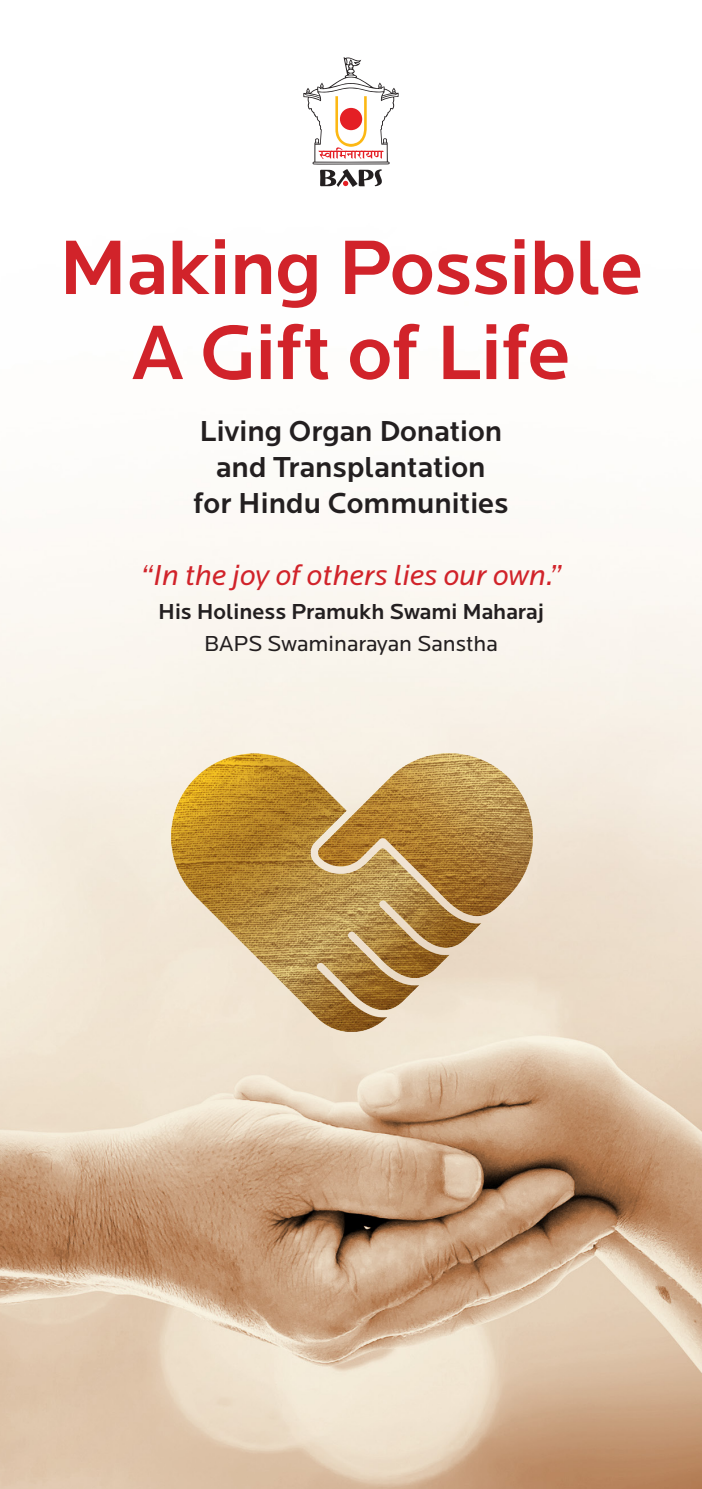
<style>
.page{position:relative;width:702px;height:1489px;background:#fff}
.page>*{position:absolute;margin:0;border:0;box-sizing:border-box;transform-origin:0 0}
.t1{font:500 80px "Locator";letter-spacing:-.01em;color:#d1232a}
.t2{font:500 30px "Locator";color:#231f20}
.t3{font:italic 30px "Locator";color:#d1232a}
.t4{font:500 22.5px "Locator";color:#231f20}
.t5{font:22.5px "Locator";color:#231f20}
</style>
<div class="page">
<img style="left:0;top:92px;width:702px;height:1396px">
<svg style="left:303px;top:57px;width:95px;height:130px"></svg>
<img style="left:153px;top:744px;width:399px;height:304px">
<p class="t1" style="left:59px;top:223px;width:586px">Making Possible</p>
<p class="t1" style="left:131px;top:308px;width:440px">A Gift of Life</p>
<p class="t2" style="left:199px;top:414px;width:304px">Living Organ Donation</p>
<p class="t2" style="left:216px;top:450px;width:271px">and Transplantation</p>
<p class="t2" style="left:193px;top:486px;width:317px">for Hindu Communities</p>
<p class="t3" style="left:141px;top:559px;width:421px">“In the joy of others lies our own.”</p>
<p class="t4" style="left:158px;top:599px;width:387px">His Holiness Pramukh Swami Maharaj</p>
<p class="t5" style="left:204px;top:631px;width:295px">BAPS Swaminarayan Sanstha</p>
</div>
